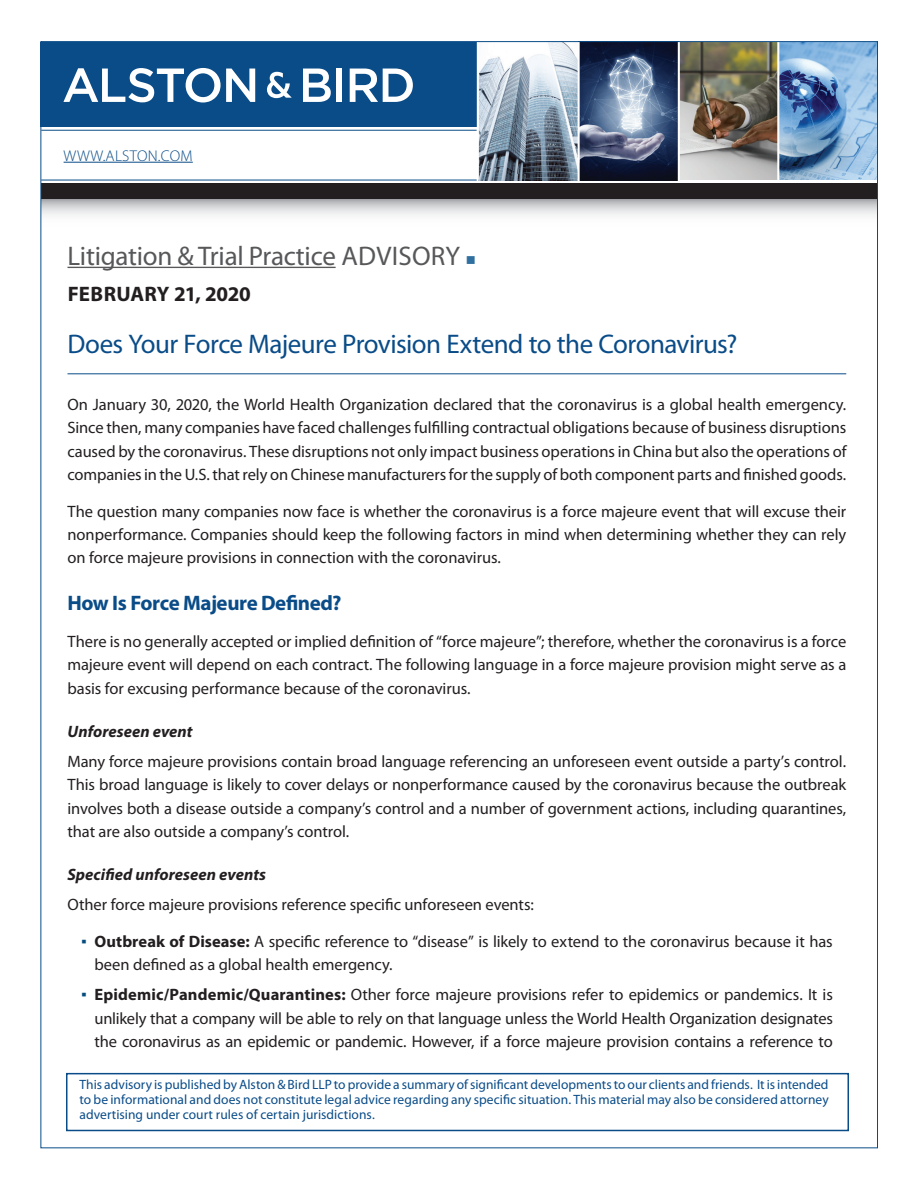
<style>
.page{position:relative;width:918px;height:1188px;background:#fff}
.page>*{position:absolute;margin:0;border:0;box-sizing:border-box;transform-origin:0 0}
.t1{font:27px "Myriad Pro";letter-spacing:-.02em;color:#0a4c88}
.t2{font:27px "Myriad Pro";letter-spacing:-.01em;color:#57585a}
.t3{font:700 21px "Myriad Pro";letter-spacing:-.02em;color:#0a4c88}
.t4{font:700 21px "Myriad Pro";letter-spacing:-.005em;color:#231f20}
.t5{font:16.5px/23.2px "Myriad Pro";letter-spacing:-.005em;color:#231f20;text-align:justify}
.t6{font:italic 700 16.5px "Myriad Pro";letter-spacing:.005em;color:#231f20}
.t7{font:300 15.6px "Myriad Pro";letter-spacing:.02em;color:#0a4c88}
.t8{font:13.5px/15px "Myriad Pro";letter-spacing:.005em;color:#0a4c88;text-align:justify}
.s1{color:#3070a0}
.s2{font-family:"Times New Roman";color:#044d7c}
.s3{font-weight:700}
</style>
<div class="page">
<svg style="left:42px;top:199px;width:834px;height:17px"></svg>
<div style="left:40px;top:42px;width:836px;height:85px;background:#0a4c88"></div>
<hr style="left:41px;top:130px;width:436px;height:1px;background:#0a4c88">
<hr style="left:41px;top:180px;width:436px;height:1px;background:#0a4c88">
<div style="left:41px;top:183px;width:837px;height:16px;background:#231f20"></div>
<img style="left:479px;top:43px;width:397px;height:137px">
<hr style="left:578px;top:42px;width:2px;height:139px;background:#fff">
<hr style="left:678px;top:42px;width:2px;height:139px;background:#fff">
<hr style="left:777px;top:42px;width:2px;height:139px;background:#fff">
<hr style="left:477px;top:41px;width:2px;height:139px;background:#fff">
<svg style="left:63px;top:68px;width:192px;height:35px"></svg>
<svg style="left:267px;top:72px;width:25px;height:26px"></svg>
<svg style="left:303px;top:69px;width:28px;height:33px"></svg>
<div style="left:336px;top:69px;width:6px;height:33px;background:#fff"></div>
<svg style="left:350px;top:69px;width:63px;height:33px"></svg>
<hr style="left:64px;top:162px;width:129px;height:1px;background:#0a4c88">
<div style="left:66px;top:1073px;width:783px;height:58px;border:2px solid #0a4c88"></div>
<hr style="left:68px;top:267px;width:268px;height:1px;background:#57585a">
<hr style="left:68px;top:373px;width:778px;height:1px;background:#0a4c88">
<p class="t7" style="left:64px;top:146px;width:131px">WWW.ALSTON.COM</p>
<h1 class="t2" style="left:68px;top:239px;width:410px">Litigation &amp; Trial Practice ADVISORY <span class="s1">■</span></h1>
<p class="t4" style="left:68px;top:281px;width:185px">FEBRUARY 21, 2020</p>
<h1 class="t1" style="left:68px;top:327px;width:671px">Does Your Force Majeure Provision Extend to the Coronavirus?</h1>
<p class="t5" style="left:68px;top:393px;width:780px">On January 30, 2020, the World Health Organization declared that the coronavirus is a global health emergency.<br>Since then, many companies have faced challenges fulfilling contractual obligations because of business disruptions caused by the coronavirus. These disruptions not only impact business operations in China but also the operations of companies in the U.S. that rely on Chinese manufacturers for the supply of both component parts and finished goods.</p>
<p class="t5" style="left:68px;top:499px;width:780px">The question many companies now face is whether the coronavirus is a force majeure event that will excuse their nonperformance. Companies should keep the following factors in mind when determining whether they can rely on force majeure provisions in connection with the coronavirus.</p>
<p class="t3" style="left:68px;top:590px;width:276px">How Is Force Majeure Defined?</p>
<p class="t5" style="left:68px;top:630px;width:780px">There is no generally accepted or implied definition of “force majeure”; therefore, whether the coronavirus is a force majeure event will depend on each contract. The following language in a force majeure provision might serve as a basis for excusing performance because of the coronavirus.</p>
<p class="t6" style="left:68px;top:721px;width:127px">Unforeseen event</p>
<p class="t5" style="left:68px;top:750px;width:780px">Many force majeure provisions contain broad language referencing an unforeseen event outside a party’s control.<br>This broad language is likely to cover delays or nonperformance caused by the coronavirus because the outbreak involves both a disease outside a company’s control and a number of government actions, including quarantines, that are also outside a company’s control.</p>
<p class="t6" style="left:68px;top:864px;width:200px">Specified unforeseen events</p>
<p class="t5" style="left:68px;top:893px;width:468px">Other force majeure provisions reference specific unforeseen events:</p>
<p class="t5" style="left:95px;top:930px;width:740px;text-indent:-13px"><span class="s2">▪</span> <span class="s3">Outbreak of Disease:</span> A specific reference to “disease” is likely to extend to the coronavirus because it has been defined as a global health emergency.</p>
<p class="t5" style="left:95px;top:983px;width:740px;text-indent:-13px"><span class="s2">▪</span> <span class="s3">Epidemic/Pandemic/Quarantines:</span> Other force majeure provisions refer to epidemics or pandemics. It is unlikely that a company will be able to rely on that language unless the World Health Organization designates the coronavirus as an epidemic or pandemic. However, if a force majeure provision contains a reference to</p>
<p class="t8" style="left:80px;top:1077px;width:751px">This advisory is published by Alston &amp; Bird LLP to provide a summary of significant developments to our clients and friends. It is intended to be informational and does not constitute legal advice regarding any specific situation. This material may also be considered attorney advertising under court rules of certain jurisdictions.</p>
</div>
